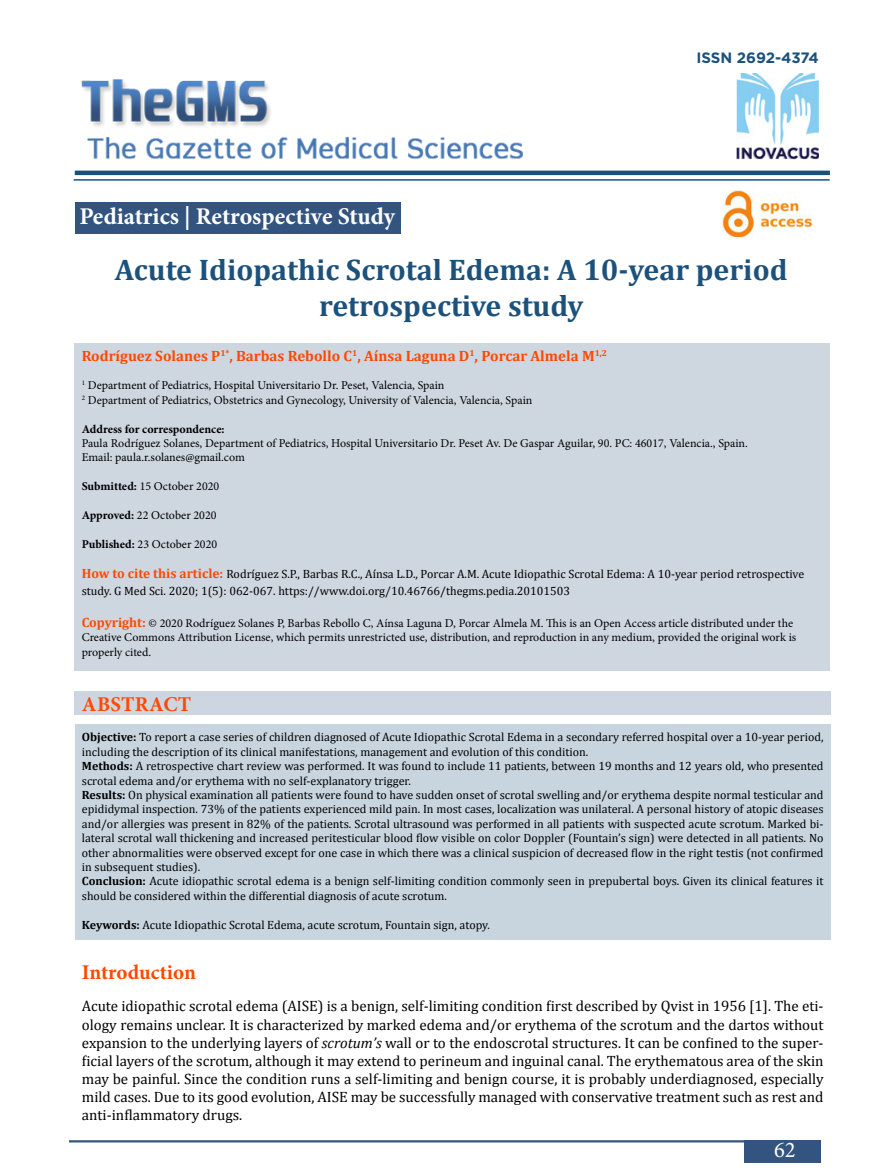
<style>
.page{position:relative;width:891px;height:1175px;background:#fff}
.page>*{position:absolute;margin:0;border:0;box-sizing:border-box;transform-origin:0 0}
.t1{font:700 29.85px/35.8px "Cambria";color:#1c517c;text-align:center}
.t2{font:700 24px "Minion Pro";color:#fff}
.t3{font:22.5px "Minion Pro";color:#fff}
.t4{font:700 21px "Minion Pro";letter-spacing:.005em;color:#ff4800}
.t5{font:15px/18px "Cambria";color:#000;text-align:justify}
.t6{font:700 15px "Cambria";color:#ff4800}
.t7{font:700 15px "Gotham";letter-spacing:-.01em;color:#1c517c}
.t8{font:12px/14.4px "Cambria";color:#000}
.t9{font:12px/14.4px "Minion Pro";color:#000}
.t10{font:700 12px "Minion Pro";color:#000}
.s1{font-weight:700}
.s2{font-weight:700;font-size:13.5px;color:#ff4800}
.s3{font-family:"Cambria";font-weight:700;font-size:13.5px;color:#ff4800}
.s4{font-style:italic}
</style>
<div class="page">
<hr style="left:69px;top:1140px;width:751px;height:2px;background:#33547f">
<div style="left:75px;top:724px;width:756px;height:215px;background:#c8d5df"></div>
<div style="left:74px;top:343px;width:756px;height:327px;background:#ced6e0"></div>
<div style="left:75px;top:691px;width:756px;height:24px;background:#cdd6e0"></div>
<div style="left:744px;top:1140px;width:76px;height:22px;background:#33547f"></div>
<img style="left:81px;top:73px;width:738px;height:87px">
<div style="left:75px;top:202px;width:325px;height:32px;background:#33547f"></div>
<img style="left:722px;top:190px;width:91px;height:46px">
<hr style="left:75px;top:171px;width:755px;height:4px;background:#1a517c">
<hr style="left:74px;top:179px;width:756px;height:2px;background:#1c517c">
<h2 class="t2" style="left:79px;top:199px;width:317px">Pediatrics | Retrospective Study</h2>
<p class="t7" style="left:696px;top:47px;width:124px">ISSN 2692-4374</p>
<h1 class="t1" style="left:115px;top:250px;width:674px">Acute Idiopathic Scrotal Edema: A 10-year period retrospective study</h1>
<p class="t6" style="left:82px;top:345px;width:527px">Rodríguez Solanes P<sup>1*</sup>, Barbas Rebollo C<sup>1</sup>, Aínsa Laguna D<sup>1</sup>, Porcar Almela M<sup>1,2</sup></p>
<p class="t9" style="left:82px;top:378px;width:452px"><sup>1</sup> Department of Pediatrics, Hospital Universitario Dr. Peset, Valencia, Spain<br><sup>2</sup> Department of Pediatrics, Obstetrics and Gynecology, University of Valencia, Valencia, Spain</p>
<p class="t10" style="left:82px;top:420px;width:144px">Address for correspondence:</p>
<p class="t9" style="left:82px;top:436px;width:668px">Paula Rodríguez Solanes, Department of Pediatrics, Hospital Universitario Dr. Peset Av. De Gaspar Aguilar, 90. PC: 46017, Valencia., Spain.<br>Email: paula.r.solanes@gmail.com</p>
<p class="t9" style="left:82px;top:479px;width:139px"><span class="s1">Submitted:</span> 15 October 2020</p>
<p class="t9" style="left:82px;top:508px;width:136px"><span class="s1">Approved:</span> 22 October 2020</p>
<p class="t9" style="left:82px;top:537px;width:137px"><span class="s1">Published:</span> 23 October 2020</p>
<p class="t8" style="left:82px;top:566px;width:724px;line-height:16.2px"><span class="s2">How to cite this article:</span> Rodríguez S.P., Barbas R.C., Aínsa L.D., Porcar A.M. Acute Idiopathic Scrotal Edema: A 10-year period retrospective study. G Med Sci. 2020; 1(5): 062-067. https://www.doi.org/10.46766/thegms.pedia.20101503</p>
<p class="t9" style="left:82px;top:616px;width:716px"><span class="s3">Copyright:</span> © 2020 Rodríguez Solanes P, Barbas Rebollo C, Aínsa Laguna D, Porcar Almela M. This is an Open Access article distributed under the<br>Creative Commons Attribution License, which permits unrestricted use, distribution, and reproduction in any medium, provided the original work is properly cited.</p>
<h3 class="t4" style="left:82px;top:689px;width:111px">ABSTRACT</h3>
<p class="t8" style="left:82px;top:730px;width:743px"><span class="s1">Objective:</span> To report a case series of children diagnosed of Acute Idiopathic Scrotal Edema in a secondary referred hospital over a 10-year period, including the description of its clinical manifestations, management and evolution of this condition.<br><span class="s1">Methods:</span> A retrospective chart review was performed. It was found to include 11 patients, between 19 months and 12 years old, who presented scrotal edema and/or erythema with no self-explanatory trigger.<br><span class="s1">Results:</span> On physical examination all patients were found to have sudden onset of scrotal swelling and/or erythema despite normal testicular and epididymal inspection. 73% of the patients experienced mild pain. In most cases, localization was unilateral. A personal history of atopic diseases and/or allergies was present in 82% of the patients. Scrotal ultrasound was performed in all patients with suspected acute scrotum. Marked bi&shy;lateral scrotal wall thickening and increased peritesticular blood flow visible on color Doppler (Fountain’s sign) were detected in all patients. No other abnormalities were observed except for one case in which there was a clinical suspicion of decreased flow in the right testis (not confirmed in subsequent studies).<br><span class="s1">Conclusion:</span> Acute idiopathic scrotal edema is a benign self-limiting condition commonly seen in prepubertal boys. Given its clinical features it should be considered within the differential diagnosis of acute scrotum.</p>
<p class="t8" style="left:82px;top:917px;width:409px"><span class="s1">Keywords:</span> Acute Idiopathic Scrotal Edema, acute scrotum, Fountain sign, atopy.</p>
<h3 class="t4" style="left:82px;top:957px;width:116px">Introduction</h3>
<p class="t5" style="left:82px;top:997px;width:743px">Acute idiopathic scrotal edema (AISE) is a benign, self-limiting condition first described by Qvist in 1956 [1]. The eti&shy;ology remains unclear. It is characterized by marked edema and/or erythema of the scrotum and the dartos without expansion to the underlying layers of <span class="s4">scrotum’s</span> wall or to the endoscrotal structures. It can be confined to the super&shy;ficial layers of the scrotum, although it may extend to perineum and inguinal canal. The erythematous area of the skin may be painful. Since the condition runs a self-limiting and benign course, it is probably underdiagnosed, especially mild cases. Due to its good evolution, AISE may be successfully managed with conservative treatment such as rest and anti-inflammatory drugs.</p>
<h3 class="t3" style="left:774px;top:1134px;width:23px">62</h3>
</div>
